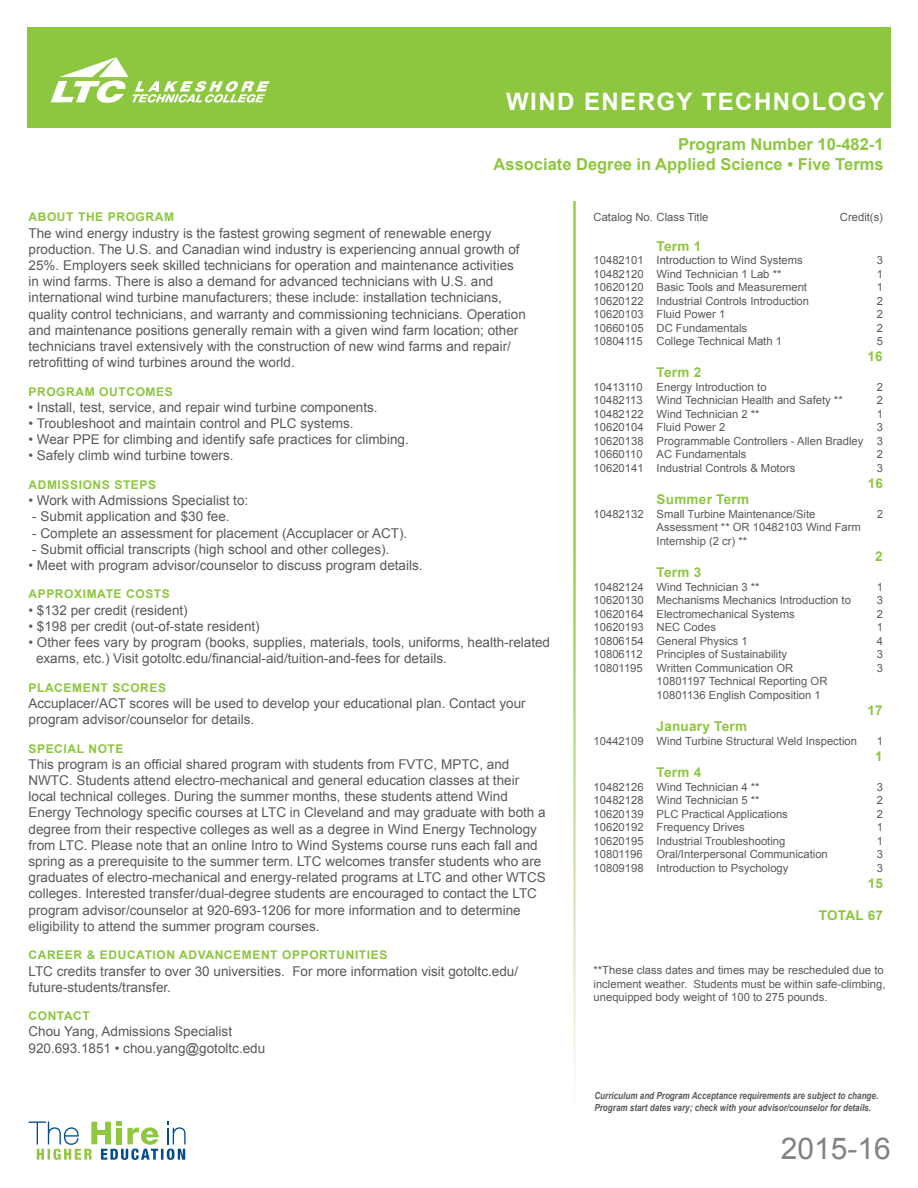
<style>
.page{position:relative;width:918px;height:1188px;background:#fff}
.page>*{position:absolute;margin:0;border:0;box-sizing:border-box;transform-origin:0 0}
.t1{font:30px "Arial";color:#808285}
.t2{font:700 24px "Arial";letter-spacing:.06em;color:#fff}
.t3{font:700 16.5px/19.8px "Arial";color:#8dc63f;text-align:right}
.t4{font:13.5px/16.2px "Arial";color:#58595b}
.t5{font:700 13.5px "Arial";letter-spacing:.02em;color:#8dc63f}
.t6{font:700 12px "Arial";letter-spacing:.05em;color:#8dc63f}
.t7{font:11.25px/13.5px "Arial";color:#58595b}
.t8{font:11.25px "Arial";color:#58595b;scale:.94 1}
.t9{font:italic 700 9.75px/11.7px "Arial";color:#58595b;scale:.83 1}
</style>
<div class="page">
<div style="left:27px;top:27px;width:864px;height:100px;background:#8dc63f"></div>
<svg style="left:51px;top:57px;width:218px;height:46px"></svg>
<svg style="left:29px;top:1122px;width:157px;height:38px"></svg>
<h2 class="t2" style="left:506px;top:86px;width:379px">WIND ENERGY TECHNOLOGY</h2>
<p class="t3" style="left:494px;top:135px;width:391px">Program Number 10-482-1<br>Associate Degree in Applied Science • Five Terms</p>
<p class="t6" style="left:28px;top:209px;width:147px">ABOUT THE PROGRAM</p>
<p class="t4" style="left:28px;top:225px;width:499px">The wind energy industry is the fastest growing segment of renewable energy production. The U.S. and Canadian wind industry is experiencing annual growth of 25%. Employers seek skilled technicians for operation and maintenance activities in wind farms. There is also a demand for advanced technicians with U.S. and international wind turbine manufacturers; these include: installation technicians, quality control technicians, and warranty and commissioning technicians. Operation and maintenance positions generally remain with a given wind farm location; other technicians travel extensively with the construction of new wind farms and repair/ retrofitting of wind turbines around the world.</p>
<p class="t6" style="left:28px;top:383px;width:146px">PROGRAM OUTCOMES</p>
<p class="t4" style="left:28px;top:399px;width:351px">• Install, test, service, and repair wind turbine components.</p>
<p class="t4" style="left:28px;top:415px;width:327px">• Troubleshoot and maintain control and PLC systems.</p>
<p class="t4" style="left:28px;top:432px;width:382px">• Wear PPE for climbing and identify safe practices for climbing.</p>
<p class="t4" style="left:28px;top:448px;width:207px">• Safely climb wind turbine towers.</p>
<p class="t6" style="left:28px;top:477px;width:129px">ADMISSIONS STEPS</p>
<p class="t4" style="left:28px;top:492px;width:221px">• Work with Admissions Specialist to:</p>
<p class="t4" style="left:32px;top:509px;width:199px">- Submit application and $30 fee.</p>
<p class="t4" style="left:32px;top:525px;width:377px">- Complete an assessment for placement (Accuplacer or ACT).</p>
<p class="t4" style="left:32px;top:541px;width:359px">- Submit official transcripts (high school and other colleges).</p>
<p class="t4" style="left:28px;top:557px;width:396px">• Meet with program advisor/counselor to discuss program details.</p>
<p class="t6" style="left:28px;top:586px;width:143px">APPROXIMATE COSTS</p>
<p class="t4" style="left:28px;top:602px;width:161px">• $132 per credit (resident)</p>
<p class="t4" style="left:28px;top:618px;width:233px">• $198 per credit (out-of-state resident)</p>
<p class="t4" style="left:36px;top:634px;width:516px;text-indent:-8px">• Other fees vary by program (books, supplies, materials, tools, uniforms, health-related exams, etc.) Visit gotoltc.edu/financial-aid/tuition-and-fees for details.</p>
<p class="t6" style="left:28px;top:680px;width:139px">PLACEMENT SCORES</p>
<p class="t4" style="left:28px;top:695px;width:499px">Accuplacer/ACT scores will be used to develop your educational plan. Contact your program advisor/counselor for details.</p>
<p class="t6" style="left:28px;top:740px;width:97px">SPECIAL NOTE</p>
<p class="t4" style="left:28px;top:756px;width:519px">This program is an official shared program with students from FVTC, MPTC, and NWTC. Students attend electro-mechanical and general education classes at their local technical colleges. During the summer months, these students attend Wind Energy Technology specific courses at LTC in Cleveland and may graduate with both a degree from their respective colleges as well as a degree in Wind Energy Technology from LTC. Please note that an online Intro to Wind Systems course runs each fall and spring as a prerequisite to the summer term. LTC welcomes transfer students who are graduates of electro-mechanical and energy-related programs at LTC and other WTCS colleges. Interested transfer/dual-degree students are encouraged to contact the LTC program advisor/counselor at 920-693-1206 for more information and to determine eligibility to attend the summer program courses.</p>
<p class="t6" style="left:28px;top:947px;width:360px">CAREER &amp; EDUCATION ADVANCEMENT OPPORTUNITIES</p>
<p class="t4" style="left:28px;top:963px;width:491px">LTC credits transfer to over 30 universities. For more information visit gotoltc.edu/ future-students/transfer.</p>
<p class="t6" style="left:28px;top:1008px;width:63px">CONTACT</p>
<p class="t4" style="left:28px;top:1024px;width:238px">Chou Yang, Admissions Specialist<br>920.693.1851 • chou.yang@gotoltc.edu</p>
<p class="t7" style="left:594px;top:210px;width:116px">Catalog No. Class Title</p>
<p class="t7" style="left:840px;top:210px;width:45px">Credit(s)</p>
<p class="t5" style="left:657px;top:237px;width:46px">Term 1</p>
<p class="t7" style="left:594px;top:253px;width:211px">10482101 Introduction to Wind Systems</p>
<p class="t7" style="left:877px;top:253px;width:8px">3</p>
<p class="t7" style="left:594px;top:267px;width:189px">10482120 Wind Technician 1 Lab **</p>
<p class="t7" style="left:877px;top:267px;width:8px">1</p>
<p class="t7" style="left:594px;top:280px;width:215px">10620120 Basic Tools and Measurement</p>
<p class="t7" style="left:877px;top:280px;width:8px">1</p>
<p class="t7" style="left:594px;top:294px;width:217px">10620122 Industrial Controls Introduction</p>
<p class="t7" style="left:877px;top:294px;width:8px">2</p>
<p class="t7" style="left:594px;top:307px;width:133px">10620103 Fluid Power 1</p>
<p class="t7" style="left:877px;top:307px;width:8px">2</p>
<p class="t7" style="left:594px;top:321px;width:155px">10660105 DC Fundamentals</p>
<p class="t7" style="left:877px;top:321px;width:8px">2</p>
<p class="t7" style="left:594px;top:334px;width:190px">10804115 College Technical Math 1</p>
<p class="t7" style="left:877px;top:334px;width:8px">5</p>
<p class="t5" style="left:868px;top:347px;width:17px">16</p>
<p class="t5" style="left:657px;top:364px;width:46px">Term 2</p>
<p class="t7" style="left:594px;top:380px;width:175px">10413110 Energy Introduction to</p>
<p class="t7" style="left:877px;top:380px;width:8px">2</p>
<p class="t7" style="left:594px;top:394px;width:251px">10482113 Wind Technician Health and Safety **</p>
<p class="t7" style="left:877px;top:394px;width:8px">2</p>
<p class="t7" style="left:594px;top:407px;width:167px">10482122 Wind Technician 2 **</p>
<p class="t7" style="left:877px;top:407px;width:8px">1</p>
<p class="t7" style="left:594px;top:421px;width:133px">10620104 Fluid Power 2</p>
<p class="t7" style="left:594px;top:421px;width:291px;text-align:justify;text-indent:283px">3<br>10620138 Programmable Controllers - Allen Bradley 3<br>10660110 AC Fundamentals</p>
<p class="t7" style="left:877px;top:448px;width:8px">2</p>
<p class="t7" style="left:594px;top:461px;width:203px">10620141 Industrial Controls &amp; Motors</p>
<p class="t7" style="left:877px;top:461px;width:8px">3</p>
<p class="t5" style="left:868px;top:474px;width:17px">16</p>
<p class="t5" style="left:657px;top:491px;width:94px">Summer Term</p>
<p class="t7" style="left:594px;top:507px;width:223px">10482132 Small Turbine Maintenance/Site</p>
<p class="t8" style="left:877px;top:507px;width:8px">2</p>
<p class="t7" style="left:657px;top:521px;width:206px">Assessment ** OR 10482103 Wind Farm<br>Internship (2 cr) **</p>
<p class="t5" style="left:875px;top:547px;width:9px">2</p>
<p class="t5" style="left:657px;top:563px;width:46px">Term 3</p>
<p class="t7" style="left:594px;top:580px;width:167px">10482124 Wind Technician 3 **</p>
<p class="t7" style="left:877px;top:580px;width:8px">1</p>
<p class="t7" style="left:594px;top:594px;width:259px">10620130 Mechanisms Mechanics Introduction to</p>
<p class="t7" style="left:877px;top:594px;width:8px">3</p>
<p class="t7" style="left:594px;top:607px;width:203px">10620164 Electromechanical Systems</p>
<p class="t7" style="left:877px;top:607px;width:8px">2</p>
<p class="t7" style="left:594px;top:621px;width:124px">10620193 NEC Codes</p>
<p class="t7" style="left:877px;top:621px;width:8px">1</p>
<p class="t7" style="left:594px;top:634px;width:156px">10806154 General Physics 1</p>
<p class="t7" style="left:877px;top:634px;width:8px">4</p>
<p class="t7" style="left:594px;top:648px;width:195px">10806112 Principles of Sustainability</p>
<p class="t7" style="left:877px;top:648px;width:8px">3</p>
<p class="t7" style="left:594px;top:661px;width:201px">10801195 Written Communication OR</p>
<p class="t7" style="left:877px;top:661px;width:8px">3</p>
<p class="t7" style="left:657px;top:675px;width:172px">10801197 Technical Reporting OR<br>10801136 English Composition 1</p>
<p class="t5" style="left:868px;top:701px;width:17px">17</p>
<p class="t5" style="left:657px;top:717px;width:92px">January Term</p>
<p class="t7" style="left:594px;top:734px;width:265px">10442109 Wind Turbine Structural Weld Inspection</p>
<p class="t7" style="left:877px;top:734px;width:8px">1</p>
<p class="t5" style="left:875px;top:747px;width:9px">1</p>
<p class="t5" style="left:657px;top:763px;width:46px">Term 4</p>
<p class="t7" style="left:594px;top:780px;width:167px">10482126 Wind Technician 4 **</p>
<p class="t7" style="left:877px;top:780px;width:8px">3</p>
<p class="t7" style="left:594px;top:793px;width:167px">10482128 Wind Technician 5 **</p>
<p class="t7" style="left:877px;top:793px;width:8px">2</p>
<p class="t7" style="left:594px;top:807px;width:196px">10620139 PLC Practical Applications</p>
<p class="t7" style="left:877px;top:807px;width:8px">2</p>
<p class="t7" style="left:594px;top:820px;width:153px">10620192 Frequency Drives</p>
<p class="t7" style="left:877px;top:820px;width:8px">1</p>
<p class="t7" style="left:594px;top:834px;width:193px">10620195 Industrial Troubleshooting</p>
<p class="t7" style="left:877px;top:834px;width:8px">1</p>
<p class="t7" style="left:594px;top:847px;width:236px">10801196 Oral/Interpersonal Communication</p>
<p class="t7" style="left:877px;top:847px;width:8px">3</p>
<p class="t7" style="left:594px;top:861px;width:196px">10809198 Introduction to Psychology</p>
<p class="t7" style="left:877px;top:861px;width:8px">3</p>
<p class="t5" style="left:868px;top:874px;width:17px">15</p>
<p class="t5" style="left:819px;top:906px;width:66px">TOTAL 67</p>
<p class="t7" style="left:594px;top:964px;width:294px">**These class dates and times may be rescheduled due to inclement weather. Students must be within safe-climbing, unequipped body weight of 100 to 275 pounds.</p>
<p class="t9" style="left:594px;top:1090px;width:344px">Curriculum and Program Acceptance requirements are subject to change.<br>Program start dates vary; check with your advisor/counselor for details.</p>
<h1 class="t1" style="left:781px;top:1129px;width:112px">2015-16</h1>
</div>
